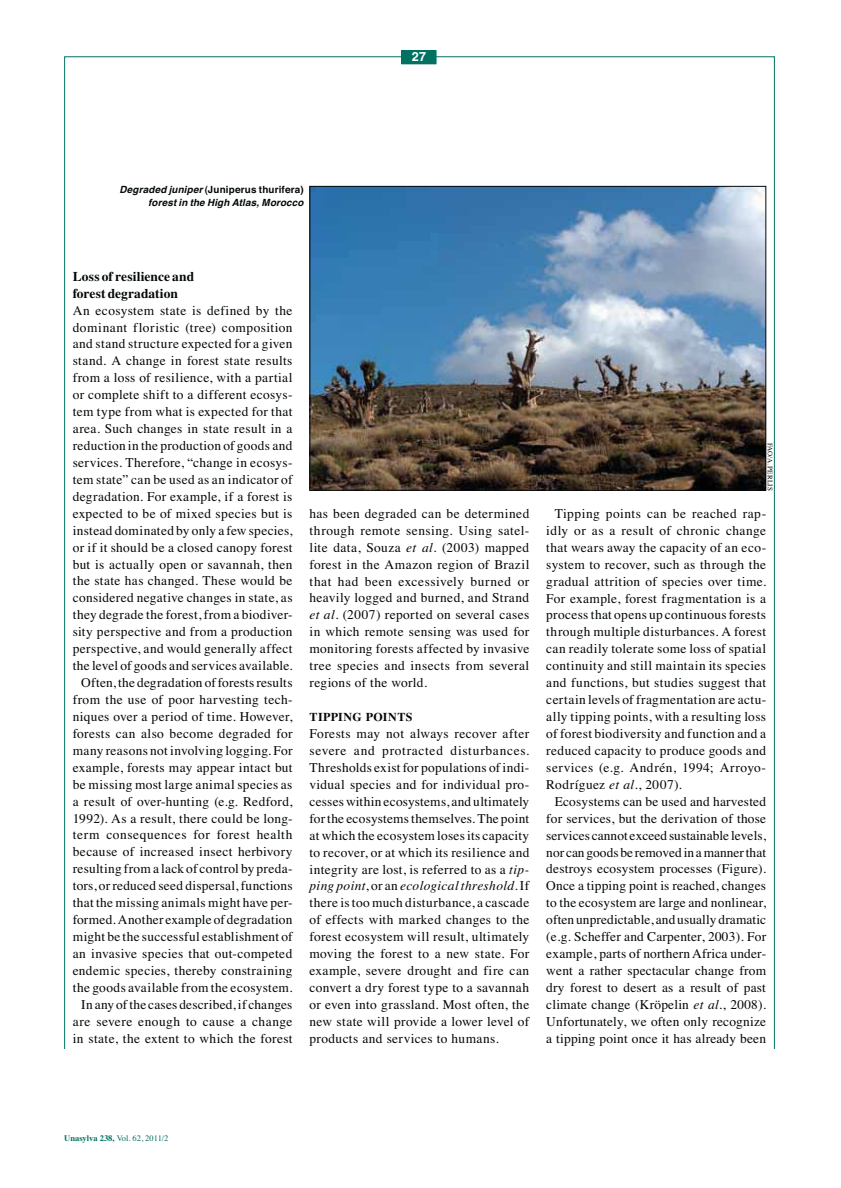
<style>
.page{position:relative;width:841px;height:1188px;background:#fff}
.page>*{position:absolute;margin:0;border:0;box-sizing:border-box;transform-origin:0 0}
.t1{font:13.35px/17px "Times";letter-spacing:.025em;color:#040809;text-align:justify}
.t2{font:700 13.35px/17px "Times";letter-spacing:.005em;color:#040809}
.t3{font:700 12.75px "Helvetica";color:#fff}
.t4{font:700 12px "Times";letter-spacing:.035em;color:#040809}
.t5{font:italic 700 9.9px/12.8px "Helvetica";letter-spacing:.015em;color:#040809;text-align:right}
.t6{font:8.4px "Times";color:#007162}
.t7{font:7.05px "Times";letter-spacing:.015em;color:#040809}
.s1{font-style:normal}
.s2{font-style:italic}
.s3{font-weight:700}
</style>
<div class="page">
<div style="left:402px;top:51px;width:34px;height:13px;background:#007162"></div>
<div style="left:402px;top:50px;width:34px;height:14px;border:1px solid #007162"></div>
<img style="left:311px;top:188px;width:453px;height:301px">
<div style="left:309px;top:186px;width:457px;height:305px;border:1px solid #040809"></div>
<p class="t3" style="left:412px;top:52px;width:16px">27</p>
<p class="t5" style="left:119px;top:185px;width:186px">Degraded juniper <span class="s1">(Juniperus thurifera) </span>forest in the High Atlas, Morocco</p>
<p class="t2" style="left:73px;top:269px;width:123px">Loss of resilience and forest degradation</p>
<p class="t1" style="left:73px;top:303px;width:221px;text-align:right">An ecosystem state is defined by the dominant floristic (tree) composition and stand structure expected for a given stand. A change in forest state results from a loss of resilience, with a partial or complete shift to a different ecosys&shy;tem type from what is expected for that area. Such changes in state result in a reduction in the production of goods and services. Therefore, “change in ecosys&shy;tem state” can be used as an indicator of degradation. For example, if a forest is expected to be of mixed species but is instead dominated by only a few species, or if it should be a closed canopy forest but is actually open or savannah, then the state has changed. These would be considered negative changes in state, as they degrade the forest, from a biodiver&shy;sity perspective and from a production perspective, and would generally affect the level of goods and services available.<br>Often, the degradation of forests results from the use of poor harvesting tech&shy;niques over a period of time. However, forests can also become degraded for many reasons not involving logging. For example, forests may appear intact but be missing most large animal species as a result of over-hunting (e.g. Redford, 1992). As a result, there could be long&shy;term consequences for forest health because of increased insect herbivory resulting from a lack of control by preda&shy;tors, or reduced seed dispersal, functions that the missing animals might have per&shy;formed. Another example of degradation might be the successful establishment of an invasive species that out-competed endemic species, thereby constraining the goods available from the ecosystem.<br>In any of the cases described, if changes are severe enough to cause a change in state, the extent to which the forest</p>
<p class="t1" style="left:309px;top:506px;width:221px">has been degraded can be determined through remote sensing. Using satel&shy;lite data, Souza <span class="s2">et al.</span> (2003) mapped forest in the Amazon region of Brazil that had been excessively burned or heavily logged and burned, and Strand <span class="s2">et al.</span> (2007) reported on several cases in which remote sensing was used for monitoring forests affected by invasive tree species and insects from several regions of the world.</p>
<p class="t4" style="left:309px;top:713px;width:104px">TIPPING POINTS</p>
<p class="t1" style="left:309px;top:726px;width:221px">Forests may not always recover after severe and protracted disturbances.<br>Thresholds exist for populations of indi&shy;vidual species and for individual pro&shy;cesses within ecosystems, and ultimately for the ecosystems themselves. The point at which the ecosystem loses its capacity to recover, or at which its resilience and integrity are lost, is referred to as a <span class="s2">tip&shy;ping point</span>, or an <span class="s2">ecological threshold</span>. If there is too much disturbance, a cascade of effects with marked changes to the forest ecosystem will result, ultimately moving the forest to a new state. For example, severe drought and fire can convert a dry forest type to a savannah or even into grassland. Most often, the new state will provide a lower level of products and services to humans.</p>
<p class="t7" style="left:772px;top:443px;width:49px;rotate:90deg">FAO/A. PERLIS</p>
<p class="t1" style="left:546px;top:506px;width:221px;text-indent:8px">Tipping points can be reached rap&shy;idly or as a result of chronic change that wears away the capacity of an eco&shy;system to recover, such as through the gradual attrition of species over time.<br>For example, forest fragmentation is a process that opens up continuous forests through multiple disturbances. A forest can readily tolerate some loss of spatial continuity and still maintain its species and functions, but studies suggest that certain levels of fragmentation are actu&shy;ally tipping points, with a resulting loss of forest biodiversity and function and a reduced capacity to produce goods and services (e.g. Andrén, 1994; Arroyo-Rodríguez <span class="s2">et al.</span>, 2007).</p>
<p class="t1" style="left:546px;top:794px;width:221px;text-indent:8px">Ecosystems can be used and harvested for services, but the derivation of those services cannot exceed sustainable levels, nor can goods be removed in a manner that destroys ecosystem processes (Figure).<br>Once a tipping point is reached, changes to the ecosystem are large and nonlinear, often unpredictable, and usually dramatic (e.g. Scheffer and Carpenter, 2003). For example, parts of northern Africa under&shy;went a rather spectacular change from dry forest to desert as a result of past climate change (Kröpelin <span class="s2">et al.</span>, 2008).<br>Unfortunately, we often only recognize a tipping point once it has already been</p>
<p class="t6" style="left:64px;top:1135px;width:106px"><span class="s3">Unasylva 238,</span> Vol. 62, 2011/2</p>
</div>
